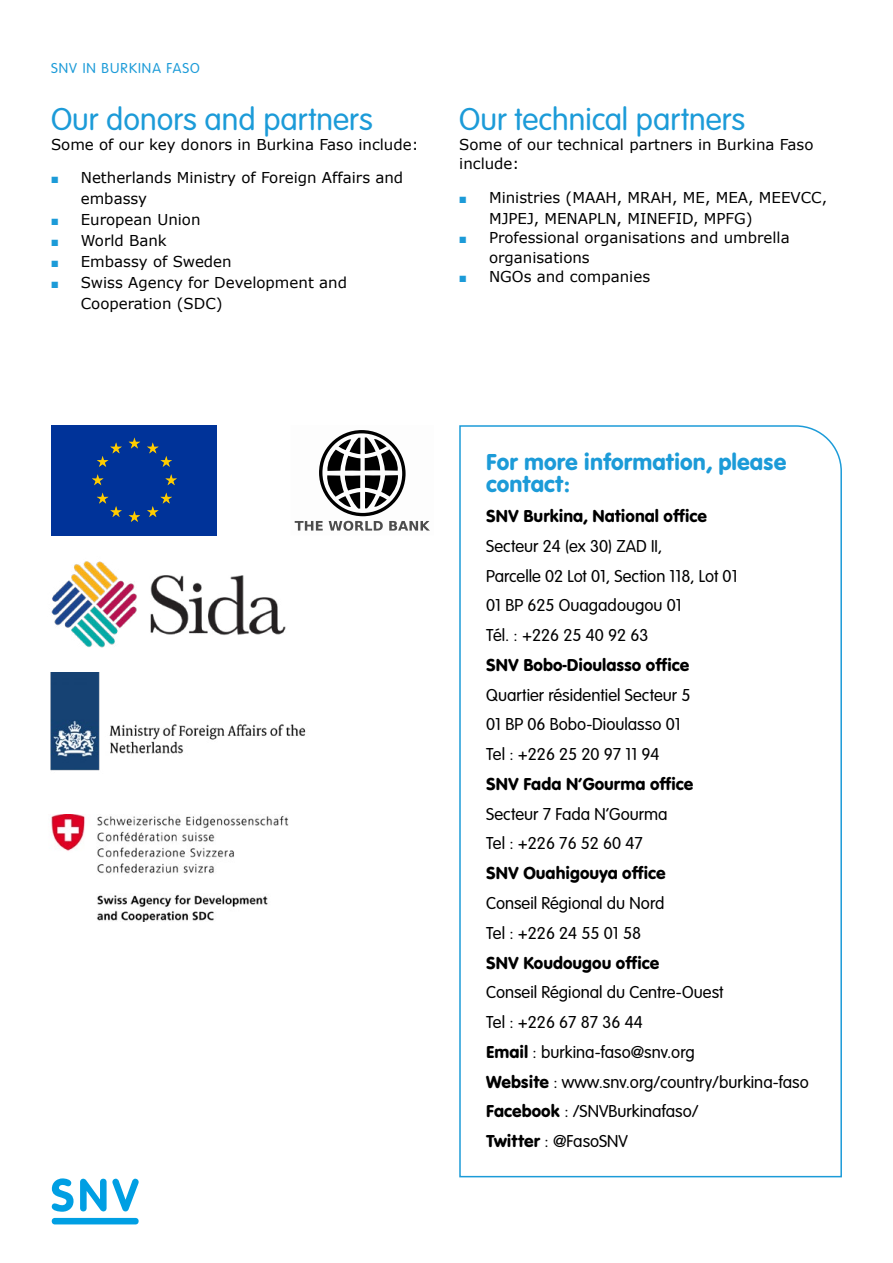
<style>
.page{position:relative;width:893px;height:1263px;background:#fff}
.page>*{position:absolute;margin:0;border:0;box-sizing:border-box;transform-origin:0 0}
.t1{font:300 33px "VAG Rundschrift D";color:#1c9bd8}
.t2{font:24px/22.5px "VAG Rundschrift D";color:#1c9bd8}
.t3{font:300 18px/29.7px "VAG Rundschrift D";color:#000}
.t4{font:18px "VAG Rundschrift D";color:#000}
.t5{font:15px/21px "Verdana";color:#000}
.t6{font:300 15px "VAG Rundschrift D";letter-spacing:.07em;color:#1c9bd8}
.s1{font-weight:400}
</style>
<div class="page">
<svg style="left:459px;top:425px;width:383px;height:753px"></svg>
<svg style="left:52px;top:1178px;width:22px;height:34px"></svg>
<svg style="left:80px;top:1179px;width:59px;height:32px"></svg>
<div style="left:52px;top:1218px;width:87px;height:6px;background:#009fe3;border-radius:3px"></div>
<img style="left:50px;top:672px;width:256px;height:99px">
<img style="left:51px;top:815px;width:238px;height:106px">
<img style="left:51px;top:561px;width:235px;height:87px">
<svg style="left:294px;top:430px;width:136px;height:101px"></svg>
<div style="left:52px;top:425px;width:165px;height:110px;background:#039"></div>
<svg style="left:129px;top:437px;width:11px;height:12px"></svg>
<svg style="left:129px;top:511px;width:11px;height:11px"></svg>
<svg style="left:92px;top:474px;width:12px;height:11px"></svg>
<svg style="left:97px;top:442px;width:25px;height:25px"></svg>
<svg style="left:97px;top:493px;width:25px;height:24px"></svg>
<svg style="left:165px;top:474px;width:12px;height:11px"></svg>
<svg style="left:147px;top:442px;width:25px;height:25px"></svg>
<svg style="left:147px;top:493px;width:25px;height:24px"></svg>
<p class="t6" style="left:51px;top:59px;width:150px">SNV IN BURKINA FASO</p>
<h1 class="t1" style="left:51px;top:101px;width:323px">Our donors and partners</h1>
<p class="t5" style="left:51px;top:134px;width:369px">Some of our key donors in Burkina Faso include:</p>
<p class="t5" style="left:81px;top:168px;width:324px">Netherlands Ministry of Foreign Affairs and embassy<br>European Union<br>World Bank<br>Embassy of Sweden<br>Swiss Agency for Development and<br>Cooperation (SDC)</p>
<h1 class="t1" style="left:459px;top:101px;width:288px">Our technical partners</h1>
<p class="t5" style="left:459px;top:135px;width:356px;line-height:19.5px">Some of our technical partners in Burkina Faso include:</p>
<p class="t5" style="left:489px;top:187px;width:340px">Ministries (MAAH, MRAH, ME, MEA, MEEVCC,<br>MJPEJ, MENAPLN, MINEFID, MPFG)</p>
<p class="t5" style="left:489px;top:228px;width:302px;line-height:19.5px">Professional organisations and umbrella organisations<br>NGOs and companies</p>
<h2 class="t2" style="left:486px;top:451px;width:302px">For more information, please contact:</h2>
<p class="t4" style="left:486px;top:505px;width:222px">SNV Burkina, National office</p>
<p class="t3" style="left:486px;top:531px;width:253px">Secteur 24 (ex 30) ZAD II,<br>Parcelle 02 Lot 01, Section 118, Lot 01<br>01 BP 625 Ouagadougou 01<br>Tél. : +226 25 40 92 63</p>
<p class="t4" style="left:486px;top:654px;width:205px">SNV Bobo-Dioulasso office</p>
<p class="t3" style="left:486px;top:680px;width:206px">Quartier résidentiel Secteur 5<br>01 BP 06 Bobo-Dioulasso 01<br>Tel : +226 25 20 97 11 94</p>
<p class="t4" style="left:486px;top:773px;width:209px">SNV Fada N’Gourma office</p>
<p class="t3" style="left:486px;top:799px;width:183px">Secteur 7 Fada N’Gourma<br>Tel : +226 76 52 60 47</p>
<p class="t4" style="left:486px;top:862px;width:181px">SNV Ouahigouya office</p>
<p class="t3" style="left:486px;top:889px;width:180px">Conseil Régional du Nord<br>Tel : +226 24 55 01 58</p>
<p class="t4" style="left:486px;top:952px;width:175px">SNV Koudougou office</p>
<p class="t3" style="left:486px;top:978px;width:324px">Conseil Régional du Centre-Ouest<br>Tel : +226 67 87 36 44<br><span class="s1">Email</span> : burkina-faso@snv.org<br><span class="s1">Website</span> : www.snv.org/country/burkina-faso<br><span class="s1">Facebook</span> : /SNVBurkinafaso/<br><span class="s1">Twitter</span> : @FasoSNV</p>
</div>
